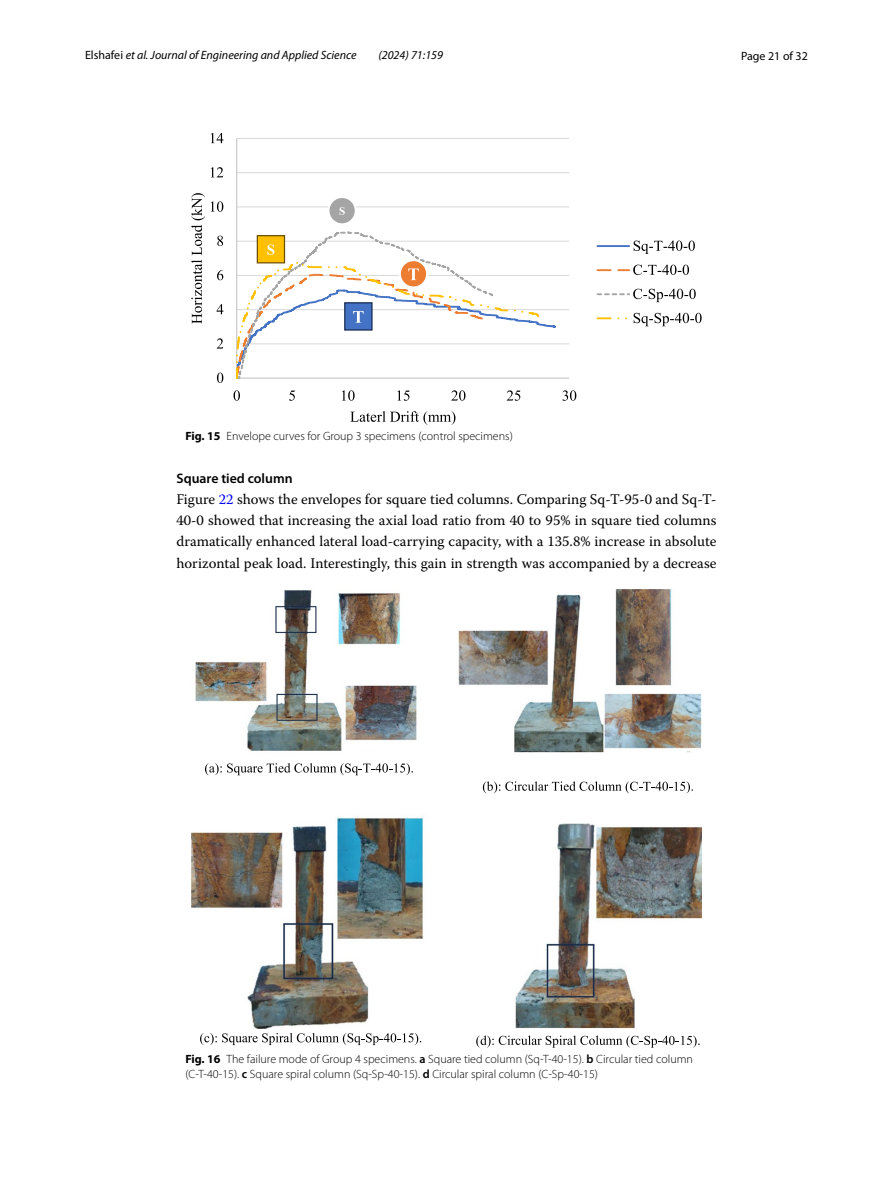
<style>
.page{position:relative;width:893px;height:1187px;background:#fff}
.page>*{position:absolute;margin:0;border:0;box-sizing:border-box;transform-origin:0 0}
.t1{font:14.7px/21.3px "Warnock Pro";color:#000;text-align:justify}
.t2{font:600 13.8px "Myriad Pro";color:#000}
.t3{font:300 12px/15px "Myriad Pro";color:#000}
.t4{font:italic 12px "Myriad Pro";color:#000}
.t5{font:12px "Myriad Pro";color:#000}
.s1{font-style:normal}
.s2{font-weight:700}
.s3{color:#00f}
.s4{font-weight:600}
</style>
<div class="page">
<hr style="left:237px;top:343px;width:332px;height:1px;background:#d9d9d9">
<hr style="left:237px;top:309px;width:332px;height:1px;background:#d9d9d9">
<hr style="left:237px;top:275px;width:332px;height:1px;background:#d9d9d9">
<hr style="left:237px;top:241px;width:332px;height:1px;background:#d9d9d9">
<hr style="left:237px;top:206px;width:332px;height:1px;background:#d9d9d9">
<hr style="left:237px;top:172px;width:332px;height:1px;background:#d9d9d9">
<hr style="left:237px;top:138px;width:332px;height:1px;background:#d9d9d9">
<hr style="left:236px;top:138px;width:1px;height:240px;background:#bfbfbf">
<hr style="left:237px;top:377px;width:332px;height:1px;background:#bfbfbf">
<svg style="left:217px;top:372px;width:6px;height:11px"></svg>
<svg style="left:217px;top:338px;width:6px;height:10px"></svg>
<svg style="left:217px;top:304px;width:6px;height:10px"></svg>
<svg style="left:217px;top:270px;width:6px;height:10px"></svg>
<svg style="left:217px;top:236px;width:6px;height:10px"></svg>
<svg style="left:211px;top:201px;width:12px;height:11px"></svg>
<svg style="left:211px;top:167px;width:12px;height:10px"></svg>
<svg style="left:211px;top:133px;width:12px;height:10px"></svg>
<svg style="left:234px;top:390px;width:6px;height:11px"></svg>
<svg style="left:289px;top:390px;width:6px;height:11px"></svg>
<svg style="left:342px;top:390px;width:13px;height:11px"></svg>
<svg style="left:397px;top:390px;width:13px;height:11px"></svg>
<svg style="left:451px;top:390px;width:14px;height:11px"></svg>
<svg style="left:507px;top:390px;width:13px;height:11px"></svg>
<svg style="left:562px;top:390px;width:14px;height:11px"></svg>
<svg style="left:191px;top:193px;width:14px;height:131px"></svg>
<svg style="left:350px;top:411px;width:105px;height:14px"></svg>
<hr style="left:597px;top:245px;width:32px;height:2px;background:#4472c4">
<svg style="left:634px;top:240px;width:61px;height:14px"></svg>
<svg style="left:597px;top:264px;width:92px;height:11px"></svg>
<svg style="left:597px;top:289px;width:99px;height:13px"></svg>
<svg style="left:597px;top:313px;width:105px;height:13px"></svg>
<div style="left:329px;top:197px;width:27px;height:27px;background:#a5a5a5;border-radius:50%"></div>
<div style="left:328px;top:196px;width:29px;height:29px;border:2px solid #fff;border-radius:50%"></div>
<svg style="left:340px;top:207px;width:5px;height:8px"></svg>
<svg style="left:237px;top:225px;width:330px;height:154px"></svg>
<img style="left:191px;top:589px;width:511px;height:438px">
<svg style="left:205px;top:763px;width:208px;height:12px"></svg>
<svg style="left:483px;top:781px;width:210px;height:12px"></svg>
<svg style="left:200px;top:1033px;width:221px;height:11px"></svg>
<svg style="left:476px;top:1035px;width:224px;height:12px"></svg>
<p class="t4" style="left:85px;top:48px;width:273px"><span class="s1">Elshafei</span> et al. Journal of Engineering and Applied Science</p>
<p class="t4" style="left:378px;top:48px;width:66px">(2024) 71:159</p>
<p class="t5" style="left:741px;top:48px;width:68px">Page 21 of 32</p>
<p class="t3" style="left:185px;top:429px;width:329px"><span class="s2">Fig. 15</span> Envelope curves for Group 3 specimens (control specimens)</p>
<p class="t2" style="left:176px;top:469px;width:118px">Square tied column</p>
<p class="t1" style="left:176px;top:488px;width:542px">Figure <span class="s3">22</span> shows the envelopes for square tied columns. Comparing Sq-T-95-0 and Sq-T-40-0 showed that increasing the axial load ratio from 40 to 95% in square tied columns dramatically enhanced lateral load-carrying capacity, with a 135.8% increase in absolute horizontal peak load. Interestingly, this gain in strength was accompanied by a decrease</p>
<p class="t3" style="left:185px;top:1051px;width:509px"><span class="s2">Fig. 16</span> The failure mode of Group 4 specimens. <span class="s4">a</span> Square tied column (Sq-T-40-15). <span class="s4">b</span> Circular tied column (C-T-40-15). <span class="s4">c</span> Square spiral column (Sq-Sp-40-15). <span class="s4">d</span> Circular spiral column (C-Sp-40-15)</p>
</div>
